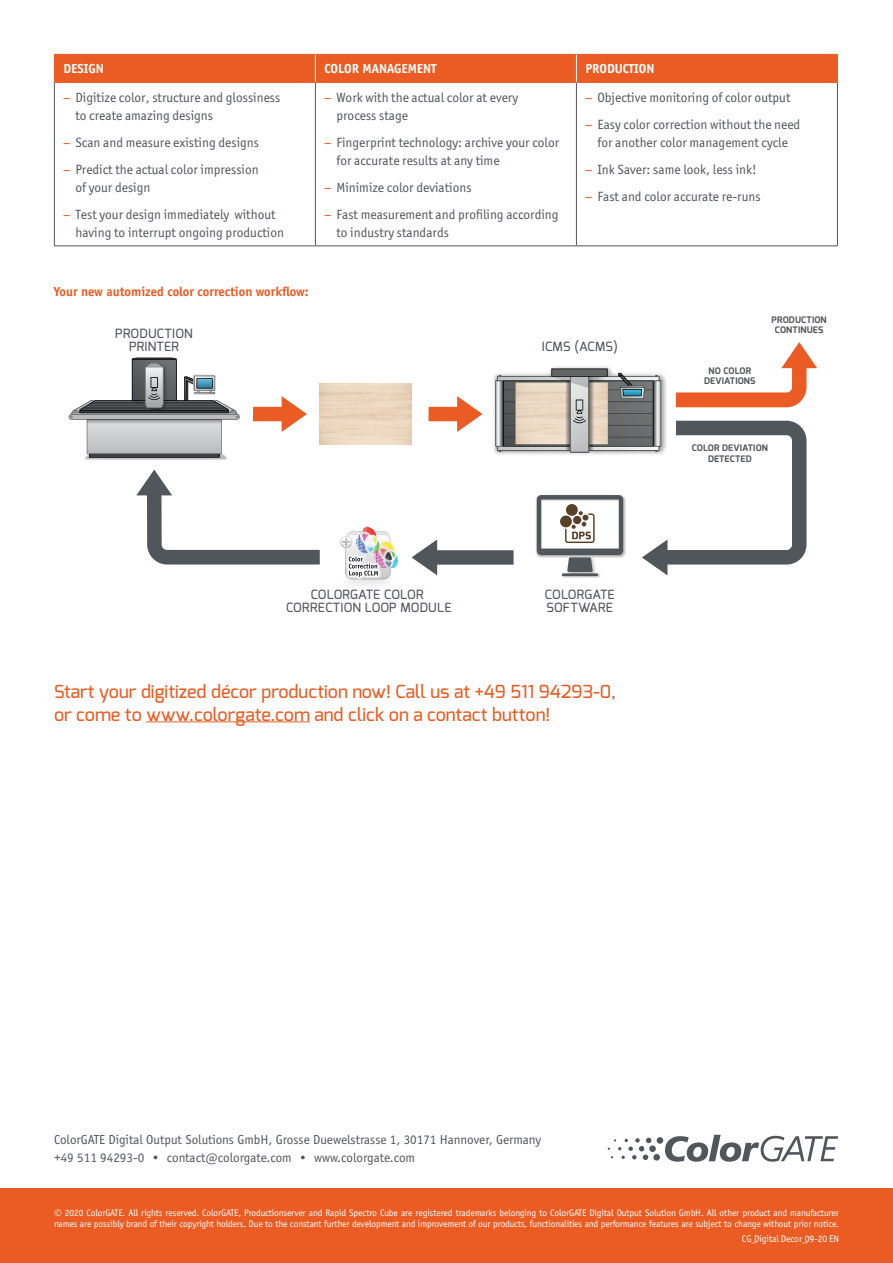
<style>
.page{position:relative;width:893px;height:1263px;background:#fff}
.page>*{position:absolute;margin:0;border:0;box-sizing:border-box;transform-origin:0 0}
.t1{font:500 18px/22.5px "Exo";color:#ea5c23}
.t2{font:13.5px/18px "Officina Sans";color:#505659}
.t3{font:13.5px/18px "Officina Sans";color:#505659}
.t4{font:700 13.5px "Officina Sans";color:#ea5c23}
.t5{font:700 13.5px "Officina Sans";color:#fff}
.t6{font:500 12.75px/13.5px "Exo";letter-spacing:.02em;color:#505659;text-align:center}
.t7{font:9.75px/10.5px "Officina Sans";letter-spacing:-.01em;color:#fff}
.t8{font:9.75px "Officina Sans";letter-spacing:-.01em;color:#fff}
.t9{font:700 9px/10.5px "Exo";letter-spacing:.02em;color:#505659;text-align:center}
.s1{color:#ea5c23}
</style>
<div class="page">
<div style="left:0;top:1188px;width:893px;height:75px;background:#ea5c23"></div>
<svg style="left:665px;top:1135px;width:173px;height:27px"></svg>
<div style="left:657px;top:1137px;width:6px;height:7px;background:#505659;border-radius:50%"></div>
<div style="left:649px;top:1145px;width:7px;height:7px;background:#505659;border-radius:50%"></div>
<div style="left:653px;top:1154px;width:7px;height:6px;background:#505659;border-radius:50%"></div>
<svg style="left:608px;top:1138px;width:43px;height:22px"></svg>
<hr style="left:315px;top:83px;width:1px;height:162px;background:#505659">
<hr style="left:576px;top:83px;width:1px;height:162px;background:#505659">
<hr style="left:837px;top:83px;width:1px;height:162px;background:#505659">
<hr style="left:54px;top:245px;width:261px;height:1px;background:#505659">
<hr style="left:315px;top:245px;width:261px;height:1px;background:#505659">
<hr style="left:576px;top:245px;width:262px;height:1px;background:#505659">
<hr style="left:54px;top:83px;width:1px;height:162px;background:#505659">
<hr style="left:315px;top:82px;width:261px;height:1px;background:#ea5c23">
<hr style="left:576px;top:82px;width:262px;height:1px;background:#ea5c23">
<hr style="left:54px;top:82px;width:261px;height:1px;background:#ea5c23">
<div style="left:54px;top:54px;width:784px;height:28px;background:#ea5c23"></div>
<hr style="left:146px;top:721px;width:164px;height:1px;background:#ea5c23">
<img style="left:68px;top:416px;width:159px;height:54px">
<svg style="left:69px;top:358px;width:171px;height:99px"></svg>
<img style="left:482px;top:366px;width:212px;height:89px">
<svg style="left:676px;top:342px;width:141px;height:65px"></svg>
<svg style="left:428px;top:396px;width:54px;height:36px"></svg>
<svg style="left:253px;top:396px;width:54px;height:36px"></svg>
<svg style="left:136px;top:470px;width:158px;height:94px"></svg>
<img style="left:294px;top:526px;width:144px;height:60px">
<img style="left:357px;top:527px;width:40px;height:40px">
<img style="left:344px;top:579px;width:38px;height:2px">
<svg style="left:340px;top:531px;width:51px;height:48px"></svg>
<svg style="left:642px;top:421px;width:164px;height:154px"></svg>
<svg style="left:412px;top:539px;width:102px;height:36px"></svg>
<img style="left:536px;top:496px;width:90px;height:61px">
<img style="left:562px;top:572px;width:39px;height:6px">
<hr style="left:562px;top:573px;width:36px;height:3px;background:#505659">
<svg style="left:537px;top:495px;width:86px;height:77px"></svg>
<p class="t5" style="left:63px;top:61px;width:42px">DESIGN</p>
<p class="t5" style="left:324px;top:61px;width:114px">COLOR MANAGEMENT</p>
<p class="t5" style="left:585px;top:61px;width:71px">PRODUCTION</p>
<p class="t2" style="left:75px;top:88px;width:206px;text-indent:-12px"><span class="s1">–</span> Digitize color, structure and glossiness to create amazing designs</p>
<p class="t2" style="left:63px;top:133px;width:197px"><span class="s1">–</span> Scan and measure existing designs</p>
<p class="t2" style="left:75px;top:160px;width:185px;text-indent:-12px"><span class="s1">–</span> Predict the actual color impression of your design</p>
<p class="t2" style="left:75px;top:205px;width:210px;text-indent:-12px"><span class="s1">–</span> Test your design immediately without having to interrupt ongoing production</p>
<p class="t2" style="left:585px;top:88px;width:207px"><span class="s1">–</span> Objective monitoring of color output</p>
<p class="t2" style="left:585px;top:115px;width:216px;text-align:center"><span class="s1">–</span> Easy color correction without the need for another color management cycle</p>
<p class="t2" style="left:585px;top:160px;width:173px"><span class="s1">–</span> Ink Saver: same look, less ink!</p>
<p class="t2" style="left:585px;top:187px;width:177px"><span class="s1">–</span> Fast and color accurate re-runs</p>
<p class="t2" style="left:336px;top:88px;width:183px;text-indent:-12px"><span class="s1">–</span> Work with the actual color at every process stage</p>
<p class="t2" style="left:336px;top:133px;width:224px;text-indent:-12px"><span class="s1">–</span> Fingerprint technology: archive your color for accurate results at any time</p>
<p class="t2" style="left:324px;top:178px;width:149px"><span class="s1">–</span> Minimize color deviations</p>
<p class="t2" style="left:336px;top:205px;width:224px;text-indent:-12px"><span class="s1">–</span> Fast measurement and profiling according to industry standards</p>
<p class="t4" style="left:54px;top:283px;width:256px">Your new automized color correction workflow:</p>
<p class="t6" style="left:115px;top:326px;width:79px">PRODUCTION<br>PRINTER</p>
<p class="t6" style="left:542px;top:340px;width:77px">ICMS (ACMS)</p>
<p class="t6" style="left:286px;top:587px;width:167px">COLORGATE COLOR<br>CORRECTION LOOP MODULE</p>
<p class="t6" style="left:545px;top:587px;width:71px;text-align:left">COLORGATE<br>SOFTWARE</p>
<h1 class="t1" style="left:54px;top:681px;width:563px">Start your digitized décor production now! Call us at +49 511 94293-0, or come to www.colorgate.com and click on a contact button!</h1>
<p class="t9" style="left:704px;top:365px;width:53px">NO COLOR<br>DEVIATIONS</p>
<p class="t9" style="left:772px;top:314px;width:57px">PRODUCTION<br>CONTINUES</p>
<p class="t9" style="left:692px;top:443px;width:78px">COLOR DEVIATION<br>DETECTED</p>
<p class="t3" style="left:54px;top:1131px;width:488px">ColorGATE Digital Output Solutions GmbH, Grosse Duewelstrasse 1, 30171 Hannover, Germany +49 511 94293-0 • contact@colorgate.com • www.colorgate.com</p>
<p class="t7" style="left:54px;top:1208px;width:786px">© 2020 ColorGATE. All rights reserved. ColorGATE, Productionserver and Rapid Spectro Cube are registered trademarks belonging to ColorGATE Digital Output Solution GmbH. All other product and manufacturer names are possibly brand of their copyright holders. Due to the constant further development and improvement of our products, functionalities and performance features are subject to change without prior notice.</p>
<p class="t8" style="left:742px;top:1233px;width:98px">CG_Digital Decor_09-20 EN</p>
</div>
